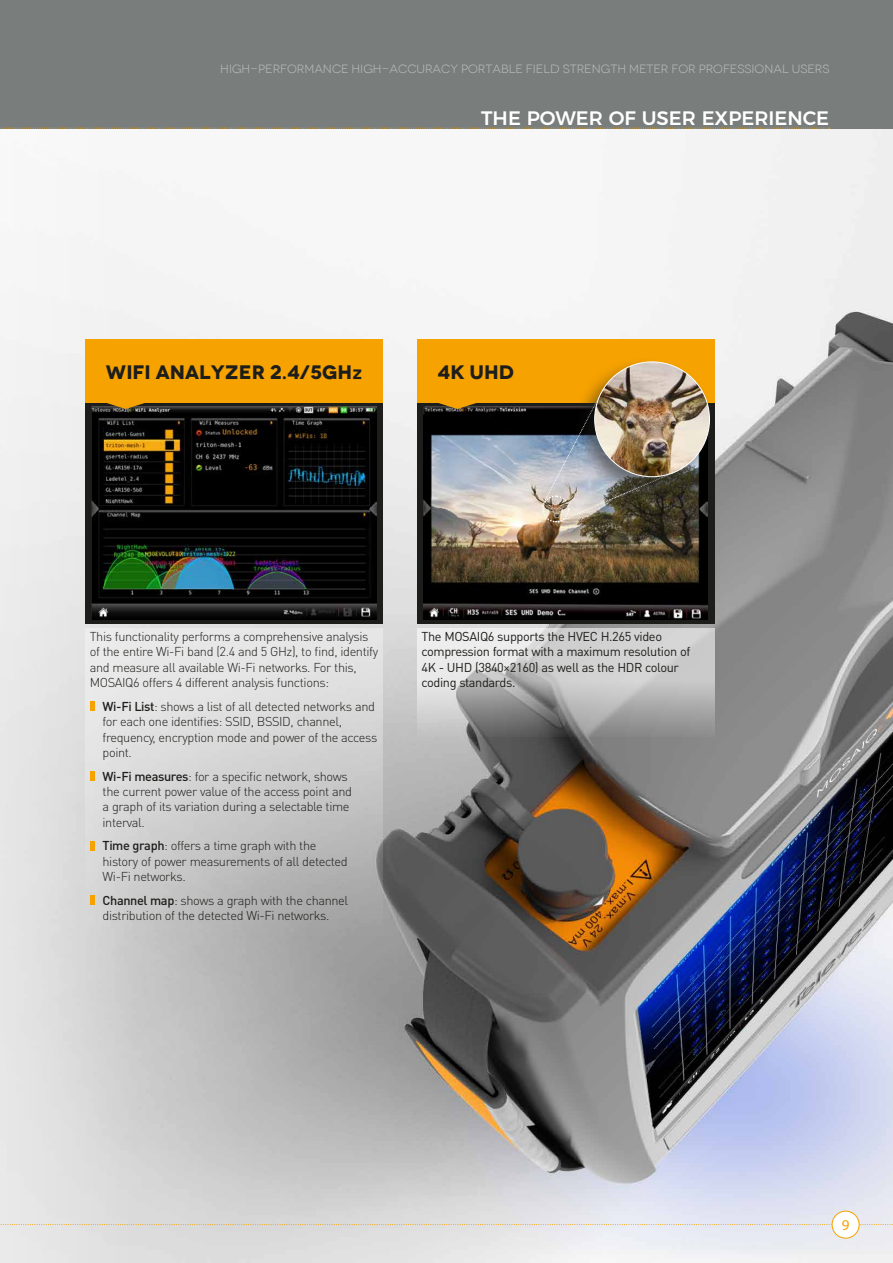
<style>
.page{position:relative;width:893px;height:1263px;background:#fff}
.page>*{position:absolute;margin:0;border:0;box-sizing:border-box;transform-origin:0 0}
.t1{font:700 expanded 19.5px "Novecento";color:#1d1d1b}
.t2{font:500 19.5px "Montserrat";color:#fff}
.t3{font:15px "Myriad Pro";color:#f6a200}
.t4{font:300 12.75px/15.3px "DIN Pro";letter-spacing:-.03em;color:#1d1d1b}
.t5{font:12.75px/15.3px "DIN Pro";letter-spacing:-.03em;color:#1d1d1b}
.t6{font:expanded 12px "Novecento";color:#b8bbbb}
.s1{font-size:13.65px}
.s2{font-weight:500}
</style>
<div class="page">
<img style="left:0;top:128px;width:893px;height:1135px">
<svg style="left:417px;top:628px;width:298px;height:109px;background:#bdbdbd"></svg>
<svg style="left:85px;top:628px;width:298px;height:314px;background:#cfcfcf"></svg>
<div style="left:85px;top:403px;width:298px;height:221px;background:#1d1d1b"></div>
<img style="left:91px;top:407px;width:285px;height:213px">
<div style="left:417px;top:403px;width:297px;height:221px;background:#1d1d1b"></div>
<img style="left:423px;top:407px;width:285px;height:213px">
<div style="left:85px;top:339px;width:298px;height:64px;background:#f6a200"></div>
<svg style="left:106px;top:403px;width:40px;height:6px"></svg>
<div style="left:417px;top:339px;width:298px;height:64px;background:#f6a200"></div>
<svg style="left:437px;top:403px;width:40px;height:6px"></svg>
<div style="left:90px;top:701px;width:5px;height:10px;background:#f6a200"></div>
<div style="left:90px;top:771px;width:5px;height:10px;background:#f6a200"></div>
<div style="left:90px;top:841px;width:5px;height:9px;background:#f6a200"></div>
<div style="left:90px;top:895px;width:5px;height:10px;background:#f6a200"></div>
<img style="left:541px;top:406px;width:132px;height:117px">
<div style="left:572px;top:357px;width:143px;height:143px;background:#1d1d1b;opacity:.53"></div>
<img style="left:595px;top:362px;width:114px;height:115px;border-radius:57px">
<div style="left:0;top:0;width:893px;height:128px;background:#797e7d"></div>
<svg style="left:0;top:128px;width:830px;height:1px"></svg>
<svg style="left:0;top:1224px;width:893px;height:1px"></svg>
<div style="left:832px;top:1211px;width:27px;height:27px;background:#fff;border-radius:50%"></div>
<div style="left:832px;top:1211px;width:27px;height:27px;border:1px solid #f6a200;border-radius:50%"></div>
<p class="t6" style="left:220px;top:62px;width:611px">HIGH-PERFORMANCE HIGH-ACCURACY PORTABLE FIELD STRENGTH METER FOR PROFESSIONAL USERS</p>
<h1 class="t2" style="left:481px;top:103px;width:350px">THE POWER OF USER EXPERIENCE</h1>
<h1 class="t1" style="left:106px;top:360px;width:258px">WIFI ANALYZER 2.4/5GH<span class="s1">z</span></h1>
<h1 class="t1" style="left:437px;top:360px;width:78px">4K UHD</h1>
<p class="t4" style="left:90px;top:629px;width:290px">This functionality performs a comprehensive analysis of the entire Wi-Fi band (2.4 and 5 GHz), to find, identify and measure all available Wi-Fi networks. For this, MOSAIQ6 offers 4 different analysis functions:</p>
<p class="t4" style="left:103px;top:698px;width:276px"><span class="s2">Wi-Fi List</span>: shows a list of all detected networks and for each one identifies: SSID, BSSID, channel, frequency, encryption mode and power of the access point.</p>
<p class="t4" style="left:103px;top:768px;width:251px"><span class="s2">Wi-Fi measures</span>: for a specific network, shows the current power value of the access point and a graph of its variation during a selectable time interval.</p>
<p class="t4" style="left:103px;top:838px;width:247px"><span class="s2">Time graph</span>: offers a time graph with the history of power measurements of all detected<br>Wi-Fi networks.</p>
<p class="t4" style="left:103px;top:892px;width:247px"><span class="s2">Channel map</span>: shows a graph with the channel distribution of the detected Wi-Fi networks.</p>
<p class="t5" style="left:421px;top:629px;width:270px">The MOSAIQ6 supports the HVEC H.265 video compression format with a maximum resolution of 4K - UHD (3840×2160) as well as the HDR colour coding standards.</p>
<p class="t3" style="left:842px;top:1216px;width:9px">9</p>
</div>
